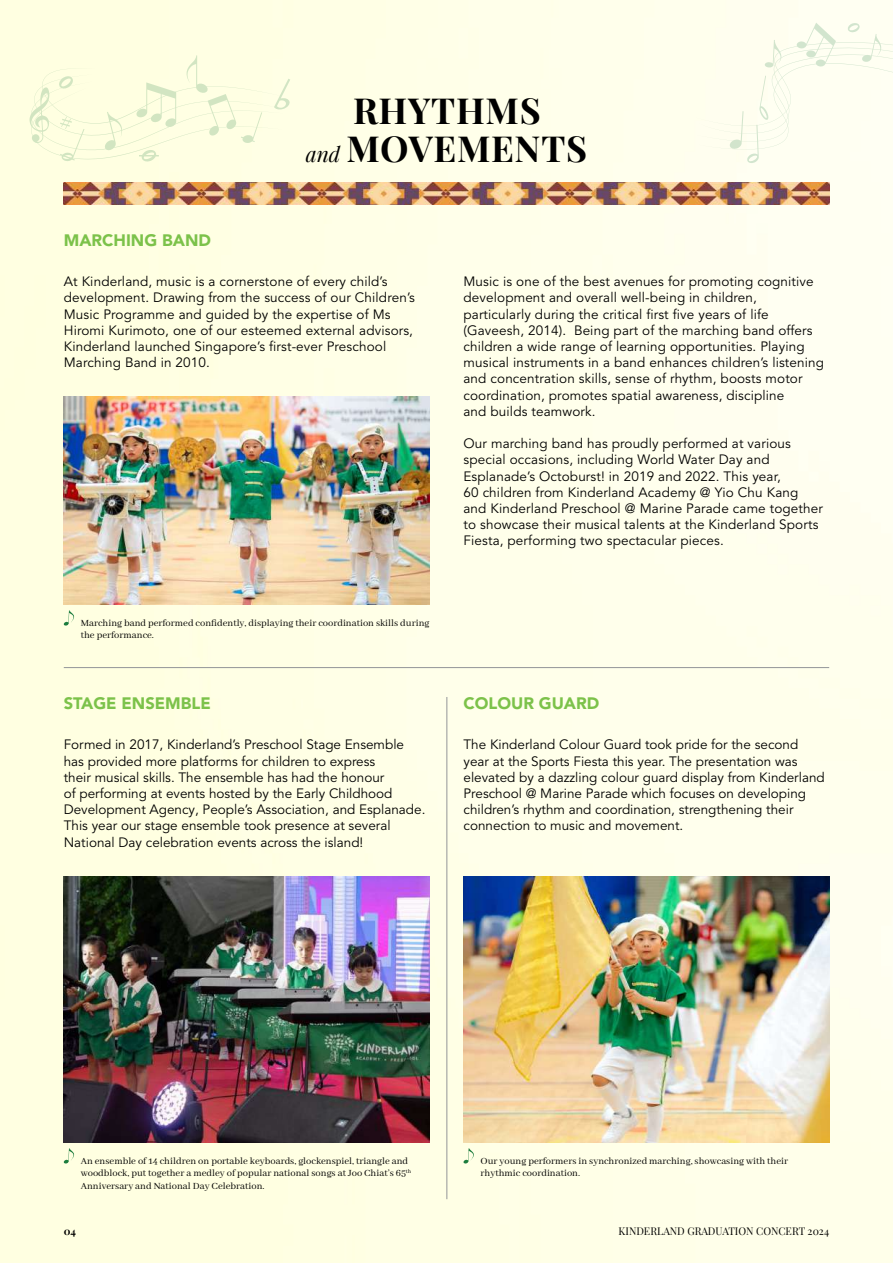
<style>
.page{position:relative;width:893px;height:1263px;background:#fff}
.page>*{position:absolute;margin:0;border:0;box-sizing:border-box;transform-origin:0 0}
.t1{font:700 36px/37.5px "Playfair Display";letter-spacing:.02em;color:#000;text-align:center}
.t2{font:900 16.5px "Avenir LT Pro";color:#7cc24a}
.t3{font:13.5px/16.2px "Avenir LT Pro";letter-spacing:.01em;color:#000}
.t4{font:10.5px/12.6px "Abhaya Libre";color:#000}
.t5{font:10.5px "Playfair Display";color:#000}
.t6{font:700 10.5px "Playfair Display";color:#000}
.s1{font-weight:400;font-style:italic;font-size:21px}
</style>
<div class="page">
<img style="left:0;top:0;width:893px;height:1263px">
<svg style="left:30px;top:55px;width:260px;height:107px"></svg>
<svg style="left:693px;top:23px;width:200px;height:141px"></svg>
<img style="left:64px;top:397px;width:365px;height:207px">
<svg style="left:64px;top:610px;width:10px;height:16px"></svg>
<hr style="left:446px;top:697px;width:1px;height:502px;background:#939598">
<img style="left:64px;top:876px;width:365px;height:266px">
<img style="left:463px;top:876px;width:366px;height:266px">
<svg style="left:64px;top:1148px;width:10px;height:16px"></svg>
<svg style="left:463px;top:1148px;width:11px;height:16px"></svg>
<img style="left:64px;top:183px;width:765px;height:21px">
<hr style="left:64px;top:667px;width:765px;height:1px;background:#939598">
<p class="t2" style="left:64px;top:231px;width:149px">MARCHING BAND</p>
<h1 class="t1" style="left:306px;top:89px;width:283px">RHYTHMS<br><span class="s1">and</span> MOVEMENTS</h1>
<p class="t3" style="left:64px;top:274px;width:353px">At Kinderland, music is a cornerstone of every child’s development. Drawing from the success of our Children’s Music Programme and guided by the expertise of Ms Hiromi Kurimoto, one of our esteemed external advisors, Kinderland launched Singapore’s first-ever Preschool Marching Band in 2010.</p>
<p class="t4" style="left:81px;top:617px;width:350px">Marching band performed confidently, displaying their coordination skills during the performance.</p>
<p class="t3" style="left:463px;top:274px;width:362px">Music is one of the best avenues for promoting cognitive development and overall well-being in children, particularly during the critical first five years of life (Gaveesh, 2014). Being part of the marching band offers children a wide range of learning opportunities. Playing musical instruments in a band enhances children’s listening and concentration skills, sense of rhythm, boosts motor coordination, promotes spatial awareness, discipline<br>and builds teamwork.</p>
<p class="t3" style="left:463px;top:436px;width:361px">Our marching band has proudly performed at various special occasions, including World Water Day and Esplanade’s Octoburst! in 2019 and 2022. This year,<br>60 children from Kinderland Academy @ Yio Chu Kang and Kinderland Preschool @ Marine Parade came together to showcase their musical talents at the Kinderland Sports Fiesta, performing two spectacular pieces.</p>
<p class="t2" style="left:64px;top:694px;width:148px">STAGE ENSEMBLE</p>
<p class="t2" style="left:463px;top:694px;width:137px">COLOUR GUARD</p>
<p class="t3" style="left:64px;top:737px;width:363px">Formed in 2017, Kinderland’s Preschool Stage Ensemble has provided more platforms for children to express<br>their musical skills. The ensemble has had the honour<br>of performing at events hosted by the Early Childhood Development Agency, People’s Association, and Esplanade.<br>This year our stage ensemble took presence at several National Day celebration events across the island!</p>
<p class="t3" style="left:463px;top:737px;width:363px">The Kinderland Colour Guard took pride for the second year at the Sports Fiesta this year. The presentation was elevated by a dazzling colour guard display from Kinderland Preschool @ Marine Parade which focuses on developing children’s rhythm and coordination, strengthening their connection to music and movement.</p>
<p class="t4" style="left:81px;top:1154px;width:332px">An ensemble of 14 children on portable keyboards, glockenspiel, triangle and woodblock, put together a medley of popular national songs at Joo Chiat’s 65<sup>th<br></sup>Anniversary and National Day Celebration.</p>
<p class="t4" style="left:480px;top:1154px;width:309px">Our young performers in synchronized marching, showcasing with their rhythmic coordination.</p>
<p class="t6" style="left:64px;top:1223px;width:14px">04</p>
<p class="t5" style="left:619px;top:1223px;width:212px">KINDERLAND GRADUATION CONCERT 2024</p>
</div>
